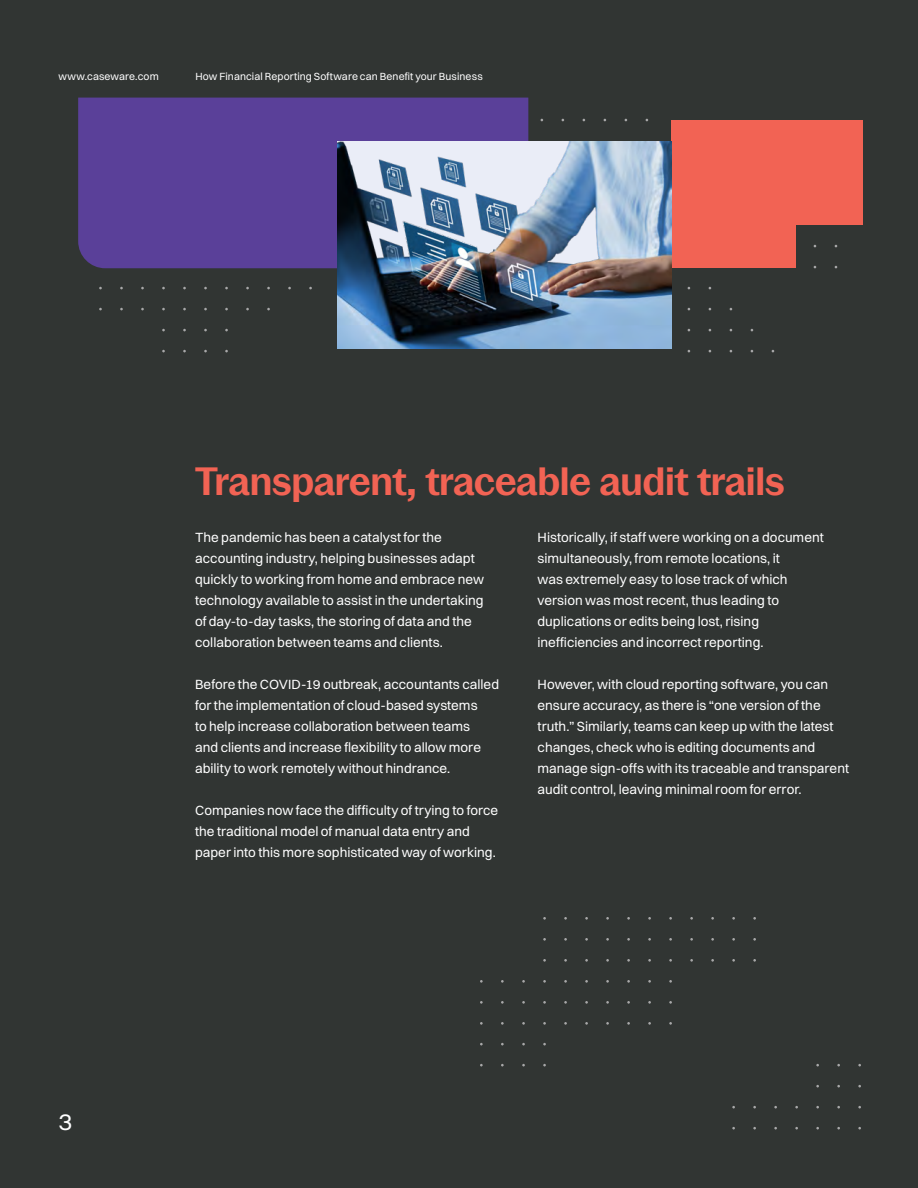
<style>
.page{position:relative;width:918px;height:1188px;background:#313533}
.page>*{position:absolute;margin:0;border:0;box-sizing:border-box;transform-origin:0 0}
.t1{font:600 39px "Pastiche Grotesque";letter-spacing:-.02em;color:#f26354}
.t2{font:24px "Switzer";color:#fff}
.t3{font:13.5px/21px "Switzer";color:#fff}
.t4{font:10.5px "Switzer";letter-spacing:.01em;color:#fff}
</style>
<div class="page">
<div style="left:78px;top:98px;width:450px;height:170px;background:#5a4099"></div>
<div style="left:672px;top:120px;width:191px;height:105px;background:#f26354"></div>
<div style="left:671px;top:181px;width:124px;height:87px;background:#f26354"></div>
<img style="left:337px;top:141px;width:335px;height:208px">
<p class="t4" style="left:58px;top:70px;width:102px">www.caseware.com</p>
<p class="t4" style="left:196px;top:70px;width:289px">How Financial Reporting Software can Benefit your Business</p>
<h2 class="t2" style="left:59px;top:1107px;width:15px">3</h2>
<h1 class="t1" style="left:195px;top:452px;width:591px">Transparent, traceable audit trails</h1>
<p class="t3" style="left:195px;top:526px;width:290px">The pandemic has been a catalyst for the accounting industry, helping businesses adapt quickly to working from home and embrace new technology available to assist in the undertaking of day-to-day tasks, the storing of data and the collaboration between teams and clients.</p>
<p class="t3" style="left:195px;top:673px;width:306px">Before the COVID-19 outbreak, accountants called for the implementation of cloud-based systems<br>to help increase collaboration between teams<br>and clients and increase flexibility to allow more ability to work remotely without hindrance.</p>
<p class="t3" style="left:195px;top:799px;width:305px">Companies now face the difficulty of trying to force the traditional model of manual data entry and paper into this more sophisticated way of working.</p>
<p class="t3" style="left:538px;top:526px;width:288px">Historically, if staff were working on a document simultaneously, from remote locations, it<br>was extremely easy to lose track of which version was most recent, thus leading to duplications or edits being lost, rising inefficiencies and incorrect reporting.</p>
<p class="t3" style="left:538px;top:673px;width:313px">However, with cloud reporting software, you can ensure accuracy, as there is “one version of the truth.” Similarly, teams can keep up with the latest changes, check who is editing documents and manage sign-offs with its traceable and transparent audit control, leaving minimal room for error.</p>
</div>
